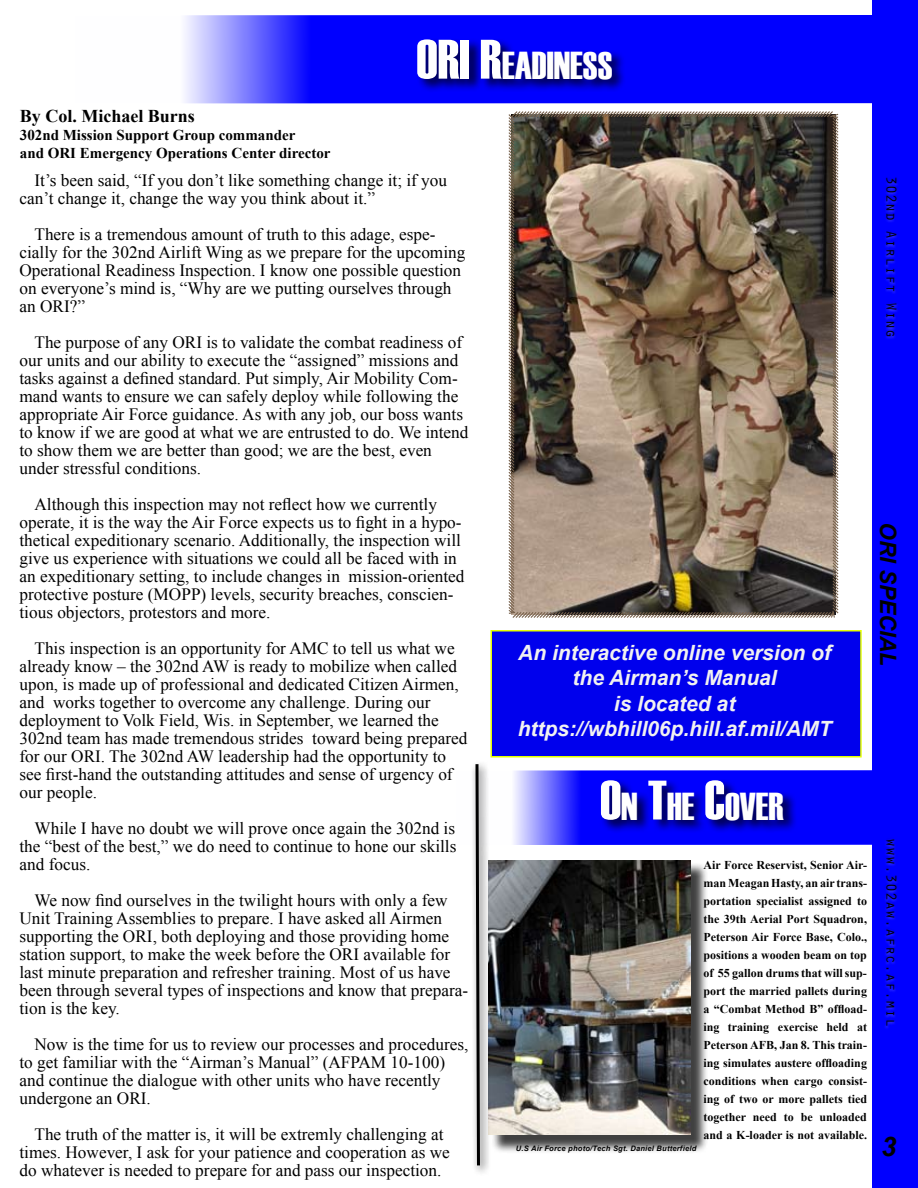
<style>
.page{position:relative;width:918px;height:1188px;background:#fff}
.page>*{position:absolute;margin:0;border:0;box-sizing:border-box;transform-origin:0 0}
.t1{font:38.85px "Haettenschweiler";color:#fff}
.t2{font:italic 700 27px "Arial";color:#000}
.t3{font:italic 700 22.5px "Arial";color:#000}
.t4{font:italic 700 21px/25.2px "Arial";color:#f1f1f1;text-align:center}
.t5{font:700 18px "Times New Roman";color:#000}
.t6{font:17.25px/18px "Times New Roman";color:#000}
.t7{font:700 15px/18px "Times New Roman";color:#000}
.t8{font:15px "Orator Std";color:#000}
.t9{font:700 12px/18px "Times New Roman";color:#000;text-align:justify}
.t10{font:italic 700 7.5px "Arial";letter-spacing:.03em;color:#000}
.s1{font-size:55.5px}
</style>
<div class="page">
<div style="left:490px;top:630px;width:372px;height:128px;background:#0000ed;border:2px solid #e4ff00"></div>
<svg style="left:514px;top:770px;width:355px;height:75px;background:#4b4bff"></svg>
<svg style="left:185px;top:15px;width:682px;height:88px;background:#2c2cff"></svg>
<div style="left:873px;top:0;width:45px;height:1188px;background:#00f"></div>
<div style="left:869px;top:666px;width:45px;height:522px;background:#000;opacity:.78"></div>
<div style="left:867px;top:0;width:47px;height:525px;background:#000;opacity:.78"></div>
<div style="left:415px;top:38px;width:503px;height:129px;background:#000;opacity:.75"></div>
<div style="left:489px;top:861px;width:238px;height:322px;background:#000;opacity:.75"></div>
<img style="left:497px;top:860px;width:193px;height:275px">
<div style="left:470px;top:759px;width:27px;height:424px;background:#000;opacity:.75"></div>
<svg style="left:474px;top:761px;width:8px;height:407px;background:#868686"></svg>
<img style="left:507px;top:110px;width:333px;height:508px">
<div style="left:599px;top:778px;width:319px;height:108px;background:#000;opacity:.75"></div>
<p class="t5" style="left:20px;top:104px;width:177px">By Col. Michael Burns</p>
<p class="t7" style="left:20px;top:126px;width:312px">302nd Mission Support Group commander<br>and ORI Emergency Operations Center director</p>
<h1 class="t1" style="left:416px;top:39px;width:198px"><span class="s1">ORI R</span>EADINESS</h1>
<p class="t6" style="left:19px;top:171px;width:429px;text-indent:15px">It’s been said, “If you don’t like something change it; if you can’t change it, change the way you think about it.”</p>
<p class="t6" style="left:19px;top:225px;width:447px;text-indent:15px">There is a tremendous amount of truth to this adage, espe&shy;cially for the 302nd Airlift Wing as we prepare for the upcoming Operational Readiness Inspection. I know one possible question on everyone’s mind is, “Why are we putting ourselves through an ORI?”</p>
<p class="t6" style="left:19px;top:333px;width:451px;text-indent:15px">The purpose of any ORI is to validate the combat readiness of our units and our ability to execute the “assigned” missions and tasks against a defined standard. Put simply, Air Mobility Com&shy;mand wants to ensure we can safely deploy while following the appropriate Air Force guidance. As with any job, our boss wants to know if we are good at what we are entrusted to do. We intend to show them we are better than good; we are the best, even under stressful conditions.</p>
<p class="t6" style="left:19px;top:495px;width:447px;text-indent:15px">Although this inspection may not reflect how we currently operate, it is the way the Air Force expects us to fight in a hypo&shy;thetical expeditionary scenario. Additionally, the inspection will give us experience with situations we could all be faced with in an expeditionary setting, to include changes in mission-oriented protective posture (MOPP) levels, security breaches, conscien&shy;tious objectors, protestors and more.</p>
<p class="t6" style="left:19px;top:639px;width:449px;text-indent:15px">This inspection is an opportunity for AMC to tell us what we already know – the 302nd AW is ready to mobilize when called upon, is made up of professional and dedicated Citizen Airmen, and works together to overcome any challenge. During our deployment to Volk Field, Wis. in September, we learned the 302nd team has made tremendous strides toward being prepared for our ORI. The 302nd AW leadership had the opportunity to see first-hand the outstanding attitudes and sense of urgency of our people.</p>
<p class="t6" style="left:19px;top:819px;width:438px;text-align:justify;text-indent:15px">While I have no doubt we will prove once again the 302nd is the “best of the best,” we do need to continue to hone our skills and focus.</p>
<p class="t6" style="left:19px;top:891px;width:450px;text-indent:15px">We now find ourselves in the twilight hours with only a few Unit Training Assemblies to prepare. I have asked all Airmen supporting the ORI, both deploying and those providing home station support, to make the week before the ORI available for last minute preparation and refresher training. Most of us have been through several types of inspections and know that prepara&shy;tion is the key.</p>
<p class="t6" style="left:19px;top:1035px;width:451px;text-indent:15px">Now is the time for us to review our processes and procedures, to get familiar with the “Airman’s Manual” (AFPAM 10-100) and continue the dialogue with other units who have recently undergone an ORI.</p>
<p class="t6" style="left:19px;top:1125px;width:432px;text-align:center">The truth of the matter is, it will be extremly challenging at times. However, I ask for your patience and cooperation as we do whatever is needed to prepare for and pass our inspection.</p>
<p class="t4" style="left:518px;top:641px;width:315px">An interactive online version of the Airman’s Manual<br>is located at https://wbhill06p.hill.af.mil/AMT</p>
<h1 class="t1" style="left:600px;top:780px;width:185px"><span class="s1">O</span>N <span class="s1">T</span>HE <span class="s1">C</span>OVER</h1>
<p class="t9" style="left:704px;top:856px;width:165px">Air Force Reservist, Senior Air&shy;man Meagan Hasty, an air trans&shy;portation specialist assigned to the 39th Aerial Port Squadron, Peterson Air Force Base, Colo., positions a wooden beam on top of 55 gallon drums that will sup&shy;port the married pallets during a “Combat Method B” offload&shy;ing training exercise held at Peterson AFB, Jan 8. This train&shy;ing simulates austere offloading conditions when cargo consist&shy;ing of two or more pallets tied together need to be unloaded and a K-loader is not available.</p>
<p class="t10" style="left:516px;top:1144px;width:182px">U.S Air Force photo/Tech Sgt. Daniel Butterfield</p>
<p class="t8" style="left:902px;top:176px;width:163px;rotate:90deg">302nd Airlift Wing</p>
<h3 class="t3" style="left:903px;top:522px;width:145px;rotate:90deg">ORI SPECIAL</h3>
<p class="t8" style="left:902px;top:838px;width:191px;rotate:90deg">www.302aw.afrc.af.mil</p>
<h2 class="t2" style="left:881px;top:1128px;width:17px">3</h2>
</div>
